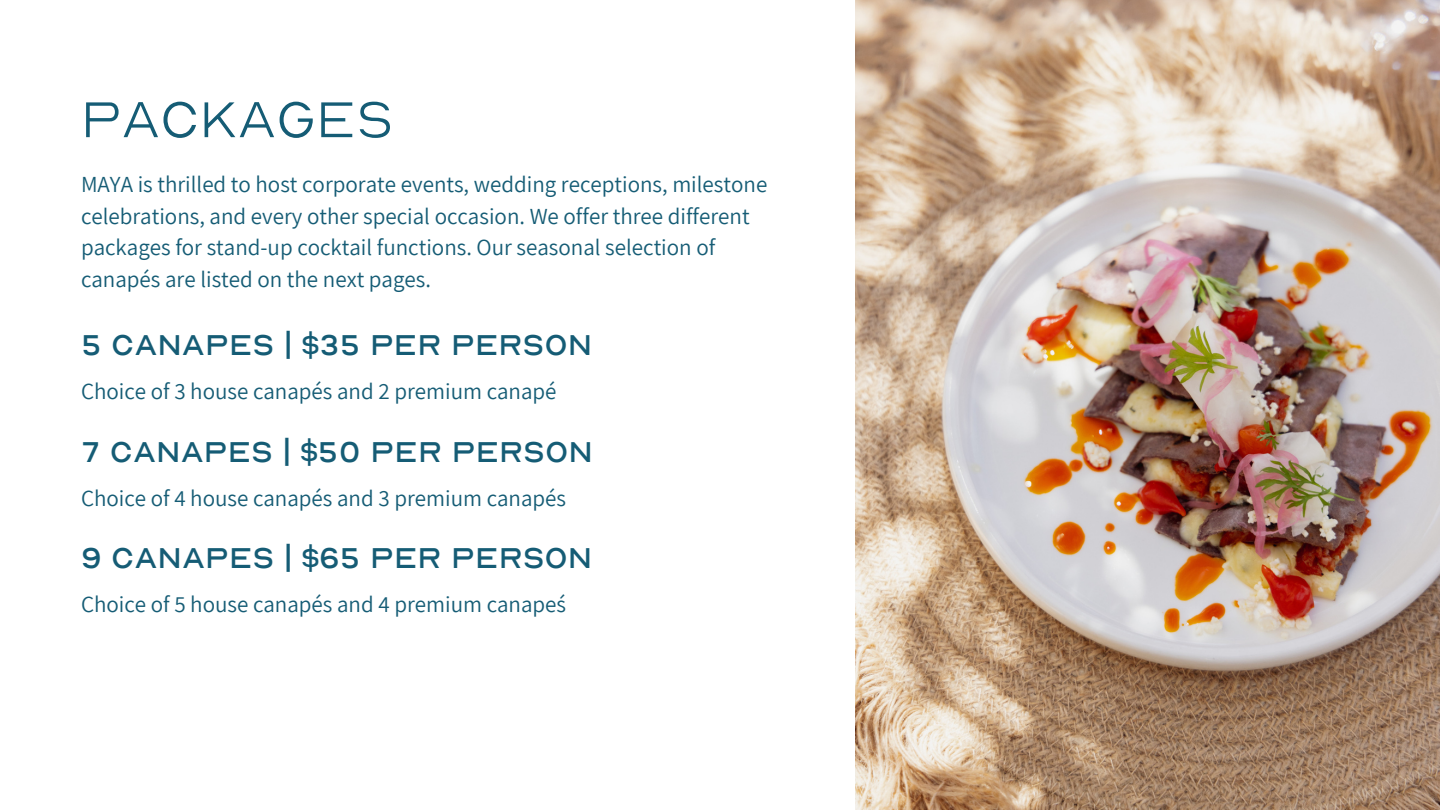
<style>
.page{position:relative;width:1440px;height:810px;background:#fff}
.page>*{position:absolute;margin:0;border:0;box-sizing:border-box;transform-origin:0 0}
.t1{font:300 55px "Nord";color:#155c75}
.t2{font:31px "Nord";color:#155c75}
.t3{font:23px/31.5px "Assistant";color:#155c75}
</style>
<div class="page">
<img style="left:856px;top:0;width:584px;height:810px">
<p class="t1" style="left:81px;top:84px;width:314px">PACKAGES</p>
<h2 class="t3" style="left:81px;top:168px;width:688px">MAYA is thrilled to host corporate events, wedding receptions, milestone celebrations, and every other special occasion. We offer three different packages for stand-up cocktail functions. Our seasonal selection of canapés are listed on the next pages.</h2>
<h2 class="t2" style="left:81px;top:325px;width:513px">5 CANAPES | $35 PER PERSON</h2>
<p class="t3" style="left:81px;top:375px;width:477px">Choice of 3 house canapés and 2 premium canapé</p>
<p class="t2" style="left:81px;top:431px;width:513px">7 CANAPES | $50 PER PERSON</p>
<h2 class="t3" style="left:81px;top:482px;width:487px">Choice of 4 house canapés and 3 premium canapés</h2>
<p class="t2" style="left:81px;top:538px;width:513px">9 CANAPES | $65 PER PERSON</p>
<p class="t3" style="left:81px;top:588px;width:487px">Choice of 5 house canapés and 4 premium canapeś</p>
</div>
